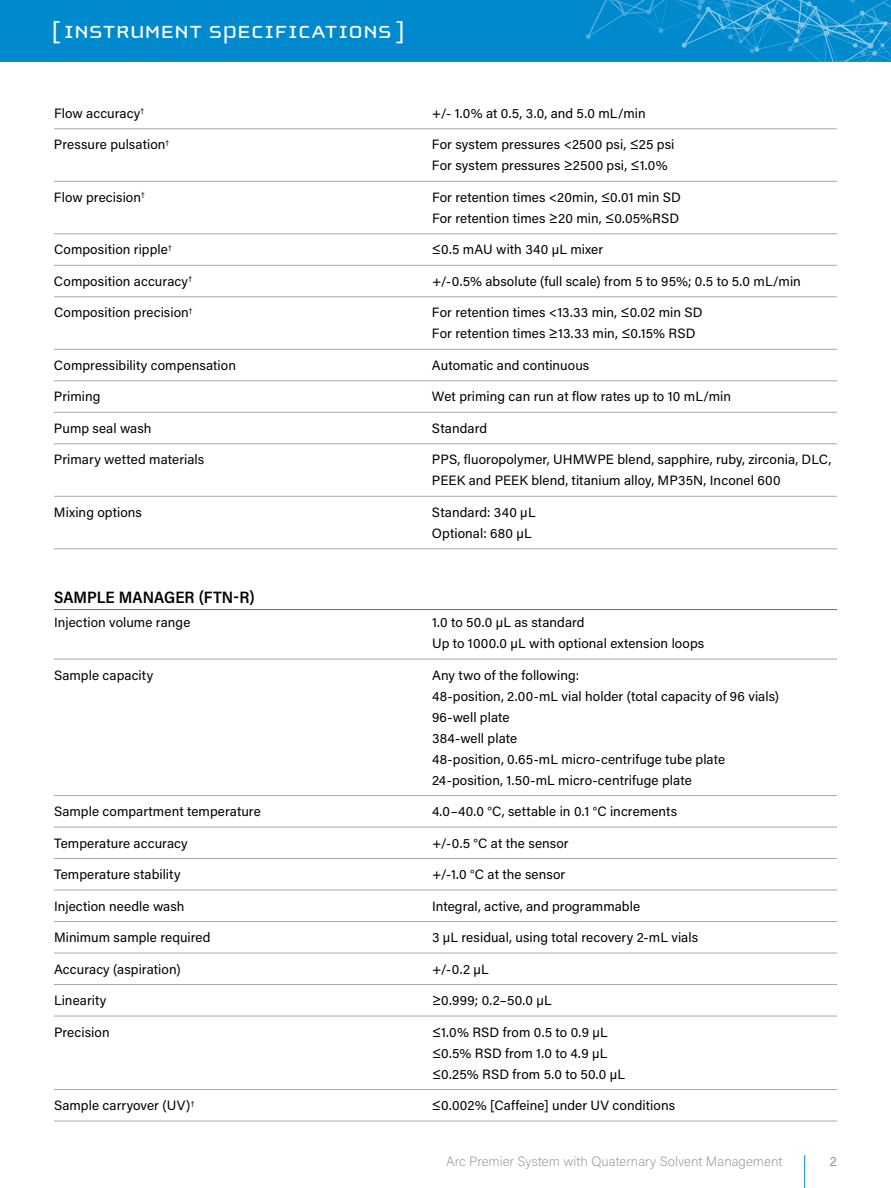
<style>
.page{position:relative;width:891px;height:1188px;background:#fff}
.page>*{position:absolute;margin:0;border:0;box-sizing:border-box;transform-origin:0 0}
.t1{font:25.5px "Cholla Unicase";letter-spacing:.015em;color:#fff;scale:1.1 1}
.t2{font:600 16.5px "Acumin Pro Semi Cond";letter-spacing:.005em;color:#000}
.t3{font:13.5px/21px "Acumin Pro";letter-spacing:.005em;color:#000}
.t4{font:200 13.5px "Acumin Pro";letter-spacing:.005em;color:#939598}
.t5{font:13.5px "Acumin Pro";color:#939598}
</style>
<div class="page">
<div style="left:0;top:0;width:891px;height:62px;background:#008ace"></div>
<hr style="left:804px;top:1155px;width:1px;height:33px;background:#008ace">
<svg style="left:584px;top:0;width:307px;height:62px"></svg>
<hr style="left:54px;top:128px;width:783px;height:1px;background:#a7a9ac">
<hr style="left:54px;top:181px;width:783px;height:1px;background:#a7a9ac">
<hr style="left:54px;top:233px;width:783px;height:1px;background:#a7a9ac">
<hr style="left:54px;top:265px;width:783px;height:1px;background:#a7a9ac">
<hr style="left:54px;top:296px;width:783px;height:1px;background:#a7a9ac">
<hr style="left:54px;top:349px;width:783px;height:1px;background:#a7a9ac">
<hr style="left:54px;top:380px;width:783px;height:1px;background:#a7a9ac">
<hr style="left:54px;top:412px;width:783px;height:1px;background:#a7a9ac">
<hr style="left:54px;top:443px;width:783px;height:1px;background:#a7a9ac">
<hr style="left:54px;top:496px;width:783px;height:1px;background:#a7a9ac">
<hr style="left:54px;top:548px;width:783px;height:1px;background:#a7a9ac">
<hr style="left:54px;top:609px;width:783px;height:1px;background:#008ace">
<hr style="left:54px;top:659px;width:783px;height:1px;background:#a7a9ac">
<hr style="left:54px;top:795px;width:783px;height:1px;background:#a7a9ac">
<hr style="left:54px;top:827px;width:783px;height:1px;background:#a7a9ac">
<hr style="left:54px;top:858px;width:783px;height:1px;background:#a7a9ac">
<hr style="left:54px;top:890px;width:783px;height:1px;background:#a7a9ac">
<hr style="left:54px;top:921px;width:783px;height:1px;background:#a7a9ac">
<hr style="left:54px;top:953px;width:783px;height:1px;background:#a7a9ac">
<hr style="left:54px;top:984px;width:783px;height:1px;background:#a7a9ac">
<hr style="left:54px;top:1016px;width:783px;height:1px;background:#a7a9ac">
<hr style="left:54px;top:1089px;width:783px;height:1px;background:#a7a9ac">
<hr style="left:54px;top:1121px;width:783px;height:1px;background:#a7a9ac">
<h1 class="t1" style="left:52px;top:19px;width:323px">[ INSTRUMENT SPECIFICATIONS ]</h1>
<p class="t3" style="left:54px;top:102px;width:92px">Flow accuracy<sup>†</sup></p>
<p class="t3" style="left:432px;top:102px;width:215px">+/- 1.0% at 0.5, 3.0, and 5.0 mL/min</p>
<p class="t3" style="left:54px;top:134px;width:117px">Pressure pulsation<sup>†</sup></p>
<p class="t3" style="left:432px;top:134px;width:244px">For system pressures &lt;2500 psi, ≤25 psi<br>For system pressures ≥2500 psi, ≤1.0%</p>
<p class="t3" style="left:54px;top:186px;width:93px">Flow precision<sup>†</sup></p>
<p class="t3" style="left:432px;top:186px;width:250px">For retention times &lt;20min, ≤0.01 min SD<br>For retention times ≥20 min, ≤0.05%RSD</p>
<p class="t3" style="left:54px;top:239px;width:120px">Composition ripple<sup>†</sup></p>
<p class="t3" style="left:432px;top:239px;width:173px">≤0.5 mAU with 340 µL mixer</p>
<p class="t3" style="left:54px;top:270px;width:140px">Composition accuracy<sup>†</sup></p>
<p class="t3" style="left:432px;top:270px;width:370px">+/-0.5% absolute (full scale) from 5 to 95%; 0.5 to 5.0 mL/min</p>
<p class="t3" style="left:54px;top:302px;width:140px">Composition precision<sup>†</sup></p>
<p class="t3" style="left:432px;top:302px;width:272px">For retention times &lt;13.33 min, ≤0.02 min SD<br>For retention times ≥13.33 min, ≤0.15% RSD</p>
<p class="t3" style="left:54px;top:354px;width:184px">Compressibility compensation</p>
<p class="t3" style="left:432px;top:354px;width:159px">Automatic and continuous</p>
<p class="t3" style="left:54px;top:386px;width:48px">Priming</p>
<p class="t3" style="left:432px;top:386px;width:301px">Wet priming can run at flow rates up to 10 mL/min</p>
<p class="t3" style="left:54px;top:417px;width:99px">Pump seal wash</p>
<p class="t3" style="left:432px;top:417px;width:57px">Standard</p>
<p class="t3" style="left:54px;top:449px;width:152px">Primary wetted materials</p>
<p class="t3" style="left:432px;top:449px;width:401px">PPS, fluoropolymer, UHMWPE blend, sapphire, ruby, zirconia, DLC,<br>PEEK and PEEK blend, titanium alloy, MP35N, Inconel 600</p>
<p class="t3" style="left:54px;top:501px;width:90px">Mixing options</p>
<p class="t3" style="left:432px;top:501px;width:105px">Standard: 340 µL<br>Optional: 680 µL</p>
<p class="t2" style="left:54px;top:586px;width:202px">SAMPLE MANAGER (FTN-R)</p>
<p class="t3" style="left:54px;top:611px;width:138px">Injection volume range</p>
<p class="t3" style="left:432px;top:611px;width:274px">1.0 to 50.0 µL as standard<br>Up to 1000.0 µL with optional extension loops</p>
<p class="t3" style="left:54px;top:664px;width:101px">Sample capacity</p>
<p class="t3" style="left:432px;top:664px;width:349px">Any two of the following:<br>48-position, 2.00-mL vial holder (total capacity of 96 vials)<br>96-well plate<br>384-well plate<br>48-position, 0.65-mL micro-centrifuge tube plate 24-position, 1.50-mL micro-centrifuge plate</p>
<p class="t3" style="left:54px;top:800px;width:208px">Sample compartment temperature</p>
<p class="t3" style="left:432px;top:800px;width:247px">4.0–40.0 °C, settable in 0.1 °C increments</p>
<p class="t3" style="left:54px;top:832px;width:135px">Temperature accuracy</p>
<p class="t3" style="left:432px;top:832px;width:138px">+/-0.5 °C at the sensor</p>
<p class="t3" style="left:54px;top:863px;width:128px">Temperature stability</p>
<p class="t3" style="left:432px;top:863px;width:135px">+/-1.0 °C at the sensor</p>
<p class="t3" style="left:54px;top:895px;width:132px">Injection needle wash</p>
<p class="t3" style="left:432px;top:895px;width:210px">Integral, active, and programmable</p>
<p class="t3" style="left:54px;top:926px;width:158px">Minimum sample required</p>
<p class="t3" style="left:432px;top:926px;width:268px">3 µL residual, using total recovery 2-mL vials</p>
<p class="t3" style="left:54px;top:958px;width:128px">Accuracy (aspiration)</p>
<p class="t3" style="left:432px;top:958px;width:58px">+/-0.2 µL</p>
<p class="t3" style="left:54px;top:989px;width:54px">Linearity</p>
<p class="t3" style="left:432px;top:989px;width:121px">≥0.999; 0.2–50.0 µL</p>
<p class="t3" style="left:54px;top:1021px;width:57px">Precision</p>
<p class="t3" style="left:432px;top:1021px;width:195px">≤1.0% RSD from 0.5 to 0.9 µL ≤0.5% RSD from 1.0 to 4.9 µL ≤0.25% RSD from 5.0 to 50.0 µL</p>
<p class="t3" style="left:54px;top:1094px;width:142px">Sample carryover (UV)<sup>†</sup></p>
<p class="t3" style="left:432px;top:1094px;width:245px">≤0.002% [Caffeine] under UV conditions</p>
<p class="t4" style="left:446px;top:1152px;width:338px">Arc Premier System with Quaternary Solvent Management</p>
<p class="t5" style="left:830px;top:1151px;width:9px">2</p>
</div>
